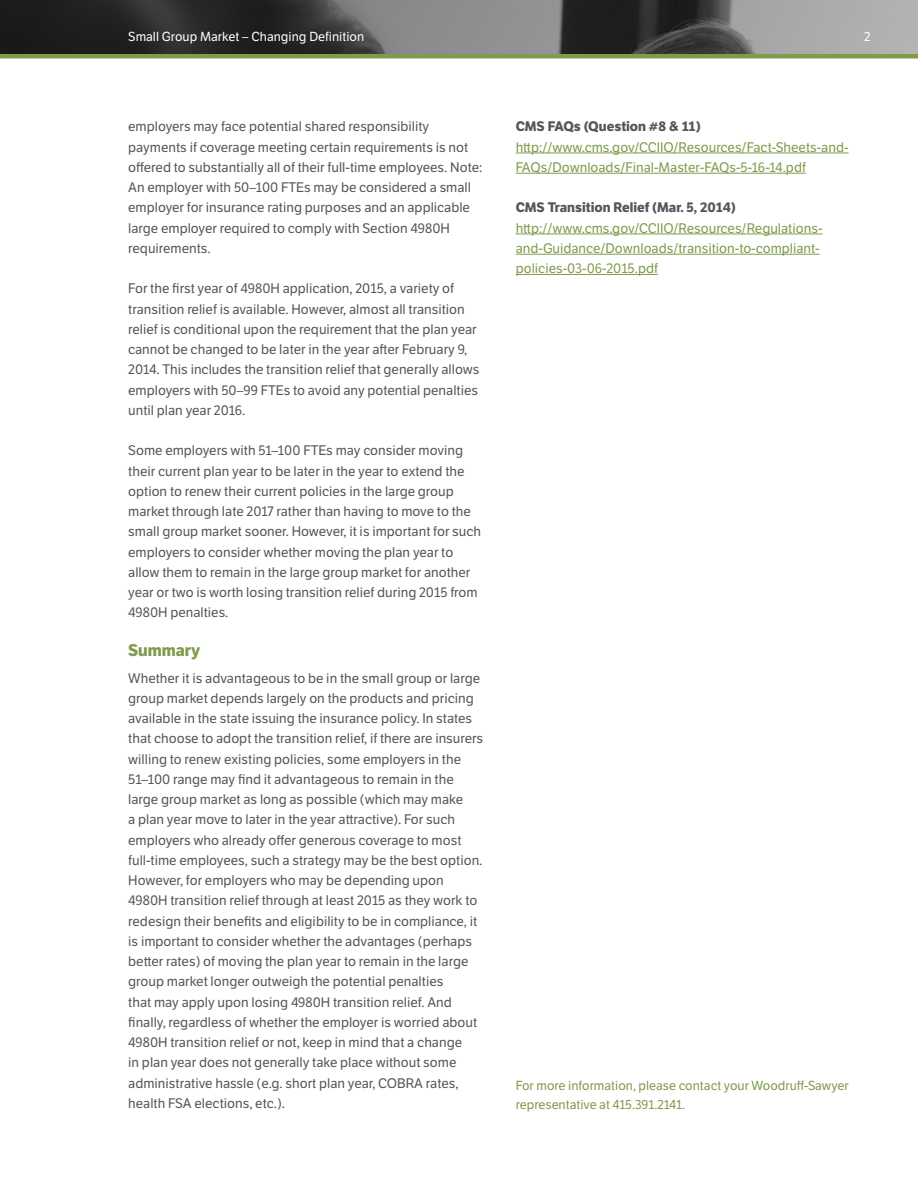
<style>
.page{position:relative;width:918px;height:1188px;background:#fff}
.page>*{position:absolute;margin:0;border:0;box-sizing:border-box;transform-origin:0 0}
.t1{font:700 16.5px "LFT Etica";color:#809b4c}
.Body_after_H2{font:13.5px/20.2px "LFT Etica";color:#54575a}
.Body{font:13.5px/20.2px "LFT Etica";color:#54575a}
.Body-2{font:13.5px/20.2px "LFT Etica";color:#809b4c}
.t2{font:700 13.5px "LFT Etica";color:#54575a}
.To_learn_more{font:12.75px/19px "LFT Etica";color:#809b4c}
.Header_-_Page{font:12.75px "LFT Etica";color:#fff}
</style>
<div class="page">
<img style="left:0;top:0;width:918px;height:54px">
<hr style="left:0;top:54px;width:918px;height:4px;background:#809b4c">
<hr style="left:516px;top:153px;width:333px;height:1px;background:#809b4c">
<hr style="left:516px;top:173px;width:290px;height:1px;background:#809b4c">
<hr style="left:516px;top:234px;width:306px;height:1px;background:#809b4c">
<hr style="left:516px;top:254px;width:304px;height:1px;background:#809b4c">
<hr style="left:516px;top:274px;width:142px;height:1px;background:#809b4c">
<p class="Header_-_Page" style="left:128px;top:29px;width:237px">Small Group Market – Changing Definition</p>
<p class="Header_-_Page" style="left:864px;top:29px;width:8px">2</p>
<p class="Body" style="left:128px;top:117px;width:356px">employers may face potential shared responsibility payments if coverage meeting certain requirements is not offered to substantially all of their full-time employees. Note:<br>An employer with 50–100 FTEs may be considered a small employer for insurance rating purposes and an applicable large employer required to comply with Section 4980H requirements.</p>
<p class="Body" style="left:128px;top:279px;width:353px">For the first year of 4980H application, 2015, a variety of transition relief is available. However, almost all transition relief is conditional upon the requirement that the plan year cannot be changed to be later in the year after February 9, 2014. This includes the transition relief that generally allows employers with 50–99 FTEs to avoid any potential penalties until plan year 2016.</p>
<p class="Body" style="left:128px;top:441px;width:355px">Some employers with 51–100 FTEs may consider moving their current plan year to be later in the year to extend the option to renew their current policies in the large group market through late 2017 rather than having to move to the small group market sooner. However, it is important for such employers to consider whether moving the plan year to allow them to remain in the large group market for another year or two is worth losing transition relief during 2015 from 4980H penalties.</p>
<h2 class="t1" style="left:128px;top:640px;width:74px">Summary</h2>
<p class="Body_after_H2" style="left:128px;top:668px;width:357px">Whether it is advantageous to be in the small group or large group market depends largely on the products and pricing available in the state issuing the insurance policy. In states that choose to adopt the transition relief, if there are insurers willing to renew existing policies, some employers in the 51–100 range may find it advantageous to remain in the large group market as long as possible (which may make<br>a plan year move to later in the year attractive). For such employers who already offer generous coverage to most full-time employees, such a strategy may be the best option.<br>However, for employers who may be depending upon 4980H transition relief through at least 2015 as they work to redesign their benefits and eligibility to be in compliance, it is important to consider whether the advantages (perhaps better rates) of moving the plan year to remain in the large group market longer outweigh the potential penalties<br>that may apply upon losing 4980H transition relief. And finally, regardless of whether the employer is worried about 4980H transition relief or not, keep in mind that a change<br>in plan year does not generally take place without some administrative hassle (e.g. short plan year, COBRA rates, health FSA elections, etc.).</p>
<h4 class="t2" style="left:516px;top:118px;width:187px">CMS FAQs (Question #8 &amp; 11)</h4>
<p class="Body-2" style="left:516px;top:137px;width:334px">http://www.cms.gov/CCIIO/Resources/Fact-Sheets-and-<br>FAQs/Downloads/Final-Master-FAQs-5-16-14.pdf</p>
<h4 class="t2" style="left:516px;top:199px;width:222px">CMS Transition Relief (Mar. 5, 2014)</h4>
<p class="Body-2" style="left:516px;top:218px;width:308px">http://www.cms.gov/CCIIO/Resources/Regulations&shy;and-Guidance/Downloads/transition-to-compliant&shy;policies-03-06-2015.pdf</p>
<p class="To_learn_more" style="left:516px;top:1076px;width:335px">For more information, please contact your Woodruff-Sawyer representative at 415.391.2141.</p>
</div>
